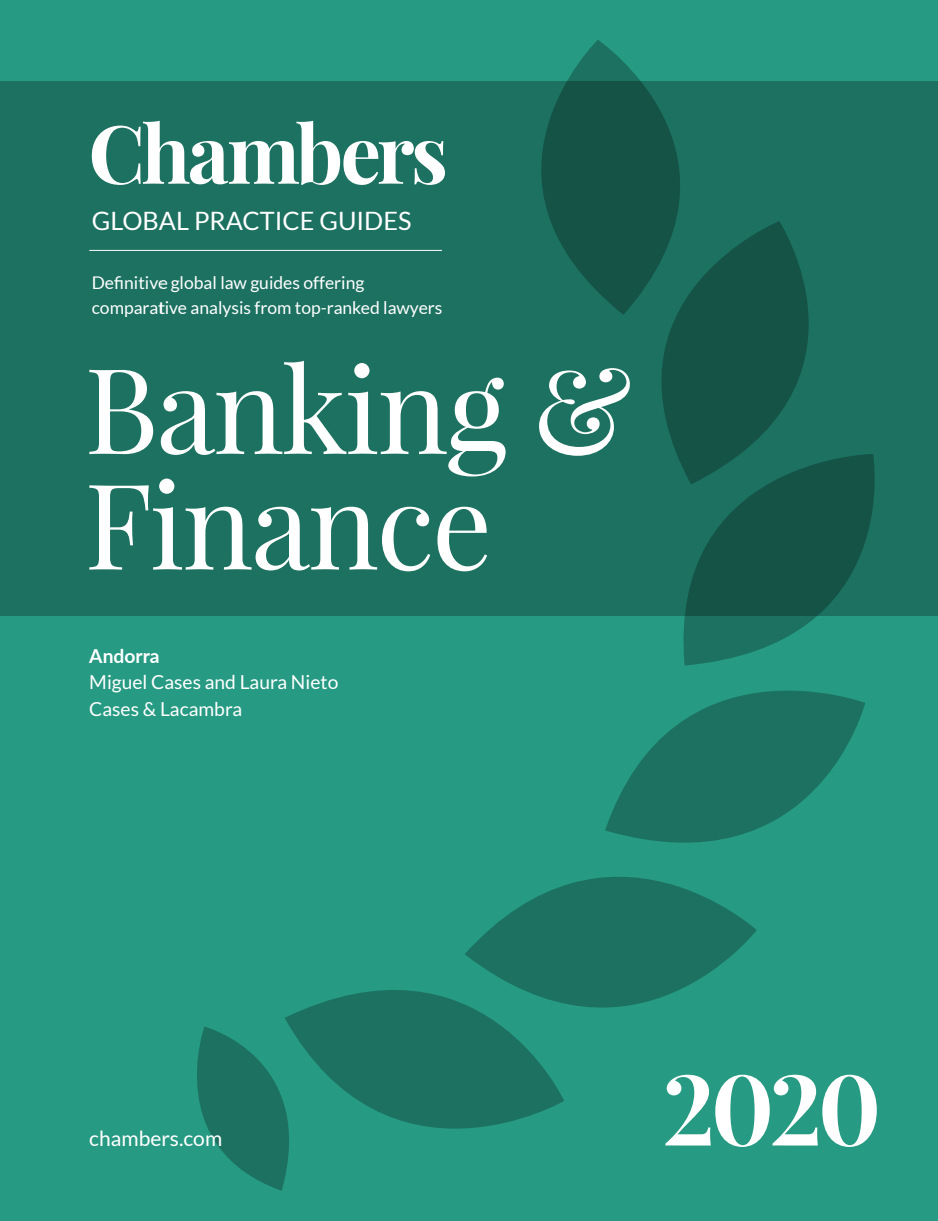
<style>
.page{position:relative;width:938px;height:1221px;background:#fff}
.page>*{position:absolute;margin:0;border:0;box-sizing:border-box;transform-origin:0 0}
.t1{font:119px/115.5px "Playfair Display";letter-spacing:-.02em;color:#fff}
.t2{font:700 98px "Playfair Display";color:#fff}
.t3{font:25.38px "Lato";color:#fff}
.t4{font:21px "Lato";color:#fff}
.t5{font:19.25px/26.2px "Lato";color:#fff}
.t6{font:700 19.25px "Lato";color:#fff}
.t7{font:17.5px "Lato";color:#fff}
</style>
<div class="page">
<div style="left:0;top:0;width:938px;height:1220px;background:#269a82"></div>
<div style="left:0;top:81px;width:938px;height:534px;background:#1c7160"></div>
<svg style="left:197px;top:1026px;width:87px;height:164px"></svg>
<svg style="left:541px;top:40px;width:139px;height:243px;fill:#145346"></svg>
<svg style="left:590px;top:221px;width:219px;height:233px;fill:#145346"></svg>
<svg style="left:667px;top:454px;width:209px;height:178px"></svg>
<svg style="left:284px;top:990px;width:280px;height:190px"></svg>
<svg style="left:620px;top:632px;width:245px;height:197px"></svg>
<svg style="left:464px;top:795px;width:292px;height:291px"></svg>
<svg style="left:92px;top:121px;width:353px;height:64px"></svg>
<hr style="left:89px;top:250px;width:353px;height:1px;background:#fff">
<p class="t3" style="left:92px;top:207px;width:321px">GLOBAL PRACTICE GUIDES</p>
<p class="t7" style="left:92px;top:273px;width:274px">Definitive global law guides offering</p>
<p class="t7" style="left:92px;top:297px;width:352px">comparative analysis from top-ranked lawyers</p>
<p class="t1" style="left:84px;top:351px;width:549px">Banking &amp;<br>Finance</p>
<p class="t6" style="left:89px;top:642px;width:72px">Andorra</p>
<p class="t5" style="left:89px;top:669px;width:250px">Miguel Cases and Laura Nieto<br>Cases &amp; Lacambra</p>
<p class="t4" style="left:89px;top:1126px;width:134px">chambers.com</p>
<p class="t2" style="left:662px;top:1046px;width:220px">2020</p>
</div>
